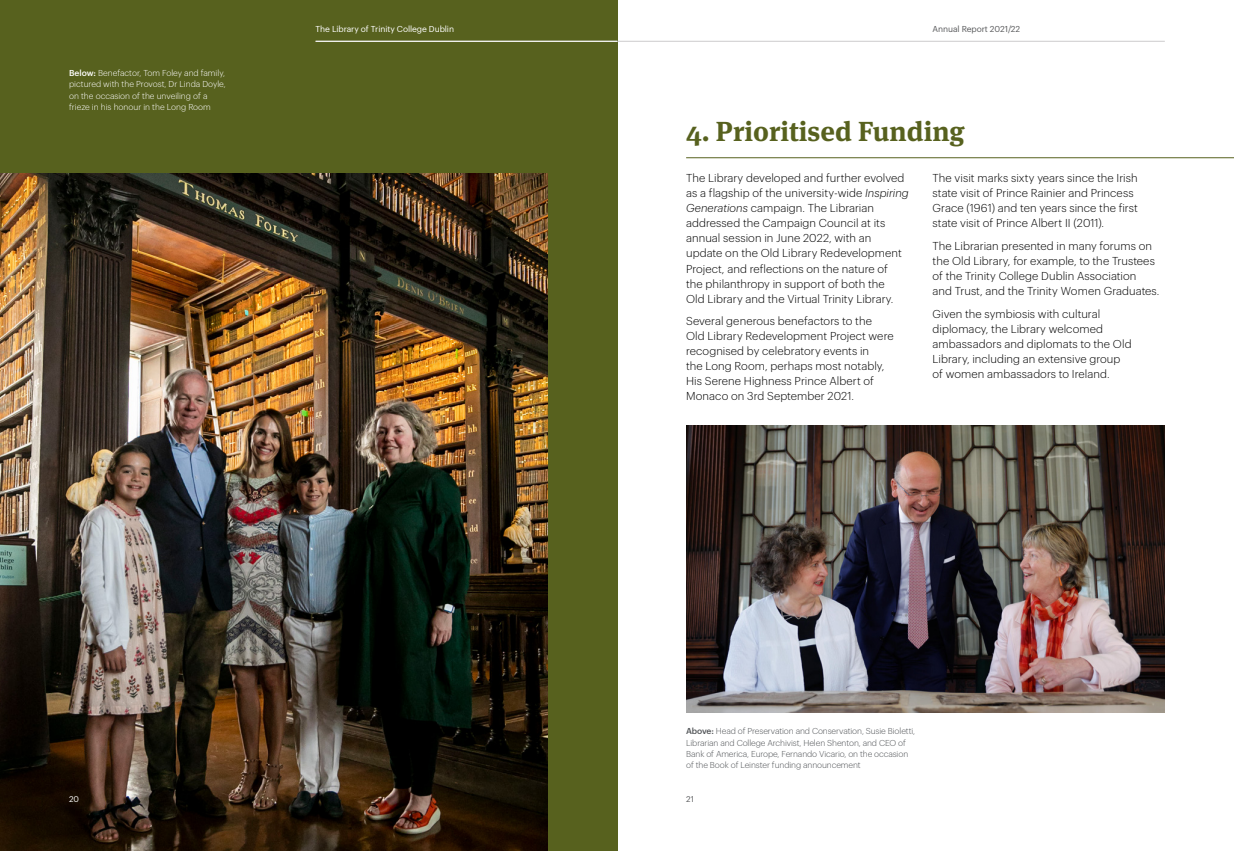
<style>
.page{position:relative;width:1234px;height:851px;background:#fff}
.page>*{position:absolute;margin:0;border:0;box-sizing:border-box;transform-origin:0 0}
.Headline_1{font:700 27.5px "Meta Serif Pro";color:#57611e}
.Body_Copy{font:300 11.25px/15px "Graphik";letter-spacing:.005em;color:#000}
.Note{font:300 8.5px/11.2px "Graphik";letter-spacing:-.01em;color:#505356}
.Note-2{font:300 8.5px/11.2px "Graphik";color:#fff}
.t1{font:8.5px "Graphik";letter-spacing:-.01em;color:#fff}
.t2{font:8.5px "Graphik";letter-spacing:-.01em;color:#58595b}
.t3{font:8.12px "Graphik";color:#58595b}
.t4{font:8.12px "Graphik";color:#fff}
.s1{font-weight:500}
.s2{font-style:italic}
</style>
<div class="page">
<div style="left:0;top:0;width:617px;height:850px;background:#57611e"></div>
<hr style="left:686px;top:157px;width:547px;height:1px;background:#57611e">
<img style="left:0;top:173px;width:547px;height:677px">
<img style="left:686px;top:425px;width:478px;height:287px">
<hr style="left:617px;top:41px;width:547px;height:1px;background:#cdcbcd">
<hr style="left:315px;top:41px;width:302px;height:1px;background:#fff">
<p class="Note-2" style="left:69px;top:67px;width:158px"><span class="s1">Below:</span> Benefactor, Tom Foley and family, pictured with the Provost, Dr Linda Doyle, on the occasion of the unveiling of a frieze in his honour in the Long Room</p>
<p class="t1" style="left:315px;top:22px;width:140px">The Library of Trinity College Dublin</p>
<p class="t2" style="left:932px;top:22px;width:89px">Annual Report 2021/22</p>
<p class="Headline_1" style="left:686px;top:109px;width:280px">4. Prioritised Funding</p>
<p class="Body_Copy" style="left:686px;top:170px;width:224px">The Library developed and further evolved as a flagship of the university-wide <span class="s2">Inspiring Generations</span> campaign. The Librarian addressed the Campaign Council at its annual session in June 2022, with an update on the Old Library Redevelopment Project, and reflections on the nature of<br>the philanthropy in support of both the<br>Old Library and the Virtual Trinity Library.</p>
<p class="Body_Copy" style="left:686px;top:312px;width:209px">Several generous benefactors to the<br>Old Library Redevelopment Project were recognised by celebratory events in<br>the Long Room, perhaps most notably, His Serene Highness Prince Albert of Monaco on 3rd September 2021.</p>
<p class="Body_Copy" style="left:932px;top:170px;width:207px">The visit marks sixty years since the Irish state visit of Prince Rainier and Princess Grace (1961) and ten years since the first state visit of Prince Albert II (2011).</p>
<p class="Body_Copy" style="left:932px;top:237px;width:228px">The Librarian presented in many forums on the Old Library, for example, to the Trustees of the Trinity College Dublin Association<br>and Trust, and the Trinity Women Graduates.</p>
<p class="Body_Copy" style="left:932px;top:305px;width:200px">Given the symbiosis with cultural diplomacy, the Library welcomed ambassadors and diplomats to the Old Library, including an extensive group of women ambassadors to Ireland.</p>
<p class="t4" style="left:69px;top:792px;width:12px">20</p>
<p class="Note" style="left:686px;top:724px;width:230px"><span class="s1">Above:</span> Head of Preservation and Conservation, Susie Bioletti, Librarian and College Archivist, Helen Shenton, and CEO of Bank of America, Europe, Fernando Vicario, on the occasion of the Book of Leinster funding announcement</p>
<p class="t3" style="left:686px;top:792px;width:9px">21</p>
</div>
